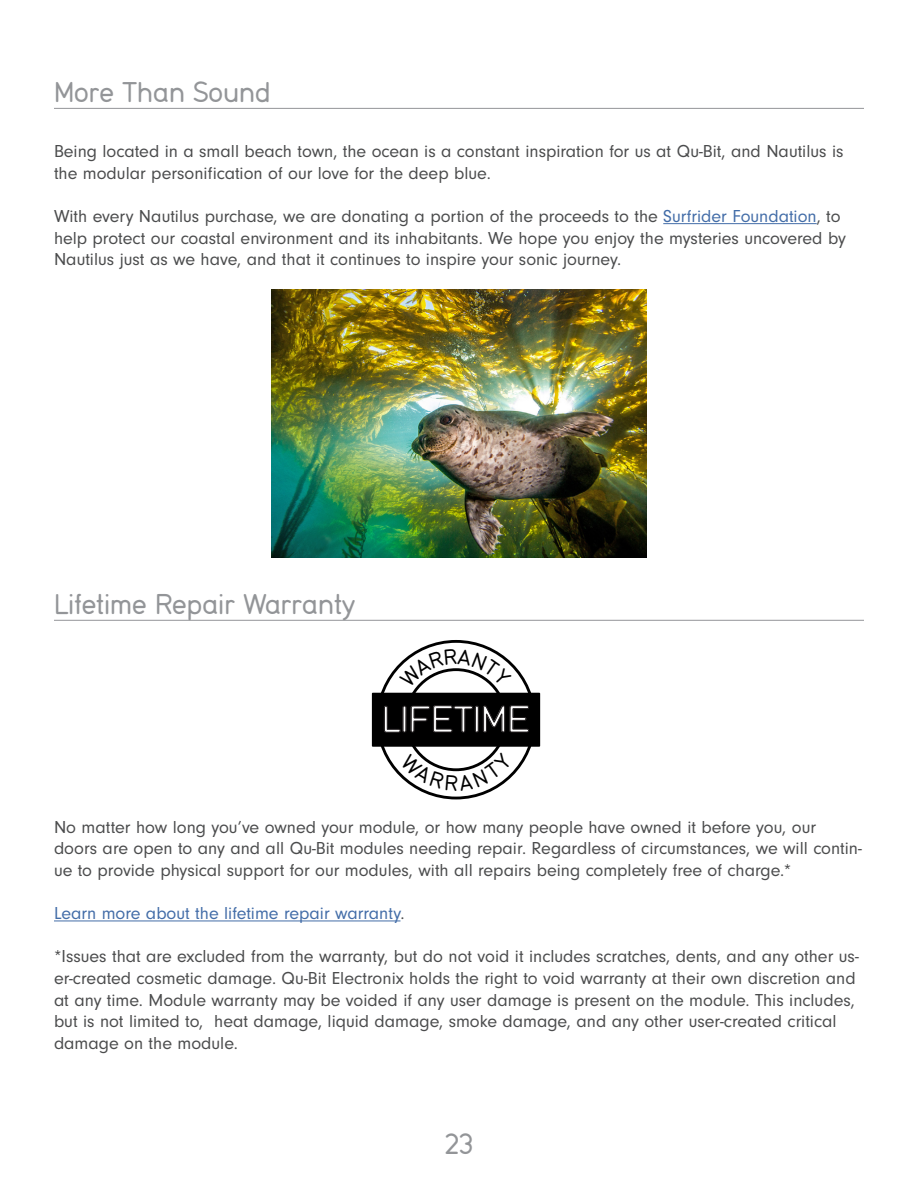
<style>
.page{position:relative;width:918px;height:1188px;background:#fff}
.page>*{position:absolute;margin:0;border:0;box-sizing:border-box;transform-origin:0 0}
.t1{font:39px "Din 17";color:#fff}
.t2{font:30px "Din 17";color:#939598}
.t3{font:18px/21.6px "Neuzeit Gro";color:#4b4c4d}
.t4{font:18px "Neuzeit Gro";color:#436da8}
.s1{color:#436da8}
.s2{color:#4b4c4d}
</style>
<div class="page">
<hr style="left:54px;top:620px;width:810px;height:1px;background:#939598">
<hr style="left:54px;top:920px;width:346px;height:1px;background:#436da8">
<div style="left:372px;top:693px;width:168px;height:54px;background:#000"></div>
<hr style="left:54px;top:108px;width:810px;height:1px;background:#939598">
<hr style="left:663px;top:223px;width:154px;height:1px;background:#436da8">
<img style="left:272px;top:289px;width:374px;height:268px">
<svg style="left:376px;top:640px;width:160px;height:159px"></svg>
<p class="t2" style="left:54px;top:76px;width:218px">More Than Sound</p>
<p class="t3" style="left:54px;top:141px;width:791px">Being located in a small beach town, the ocean is a constant inspiration for us at Qu-Bit, and Nautilus is the modular personification of our love for the deep blue.</p>
<p class="t3" style="left:54px;top:206px;width:793px">With every Nautilus purchase, we are donating a portion of the proceeds to the <span class="s1">Surfrider Foundation</span>, to help protect our coastal environment and its inhabitants. We hope you enjoy the mysteries uncovered by<br>Nautilus just as we have, and that it continues to inspire your sonic journey.</p>
<p class="t2" style="left:54px;top:588px;width:303px">Lifetime Repair Warranty</p>
<p class="t1" style="left:382px;top:698px;width:150px">LIFETIME</p>
<p class="t3" style="left:54px;top:816px;width:809px">No matter how long you’ve owned your module, or how many people have owned it before you, our doors are open to any and all Qu-Bit modules needing repair. Regardless of circumstances, we will contin&shy;ue to provide physical support for our modules, with all repairs being completely free of charge.*</p>
<p class="t4" style="left:54px;top:904px;width:352px">Learn more about the lifetime repair warranty<span class="s2">.</span></p>
<p class="t3" style="left:54px;top:946px;width:806px">*Issues that are excluded from the warranty, but do not void it includes scratches, dents, and any other us&shy;er-created cosmetic damage. Qu-Bit Electronix holds the right to void warranty at their own discretion and at any time. Module warranty may be voided if any user damage is present on the module. This includes, but is not limited to, heat damage, liquid damage, smoke damage, and any other user-created critical damage on the module.</p>
<p class="t2" style="left:445px;top:1128px;width:30px">23</p>
</div>
